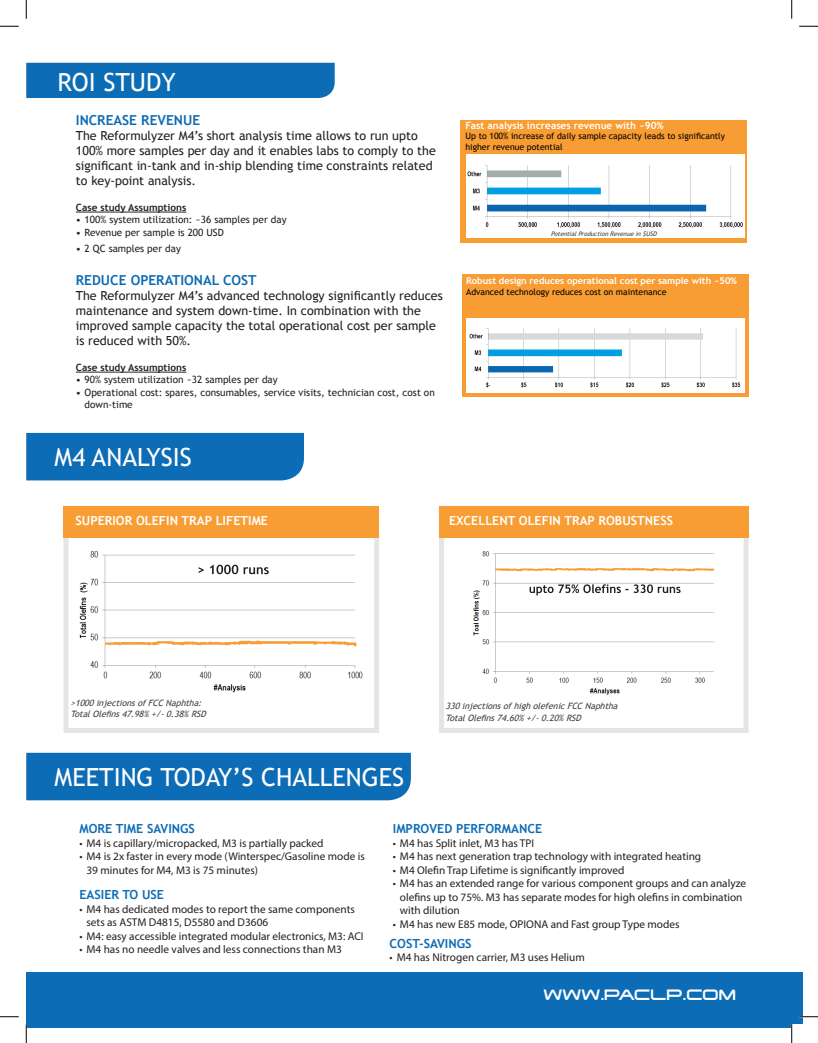
<style>
.page{position:relative;width:818px;height:1043px;background:#fff}
.page>*{position:absolute;margin:0;border:0;box-sizing:border-box;transform-origin:0 0}
.t1{font:25px "Trebuchet MS";color:#fff}
.BOLD_TEXT_ABOVE_SPEC{font:15px "Tachyon";letter-spacing:-.025em;color:#fff}
.BOLD_TEXT_ABOVE_SPEC-2{font:700 13.75px "Trebuchet MS";color:#0d6cb6}
.BOLD_TEXT_ABOVE_SPEC-3{font:12.5px/15px "Trebuchet MS";color:#231f20}
.t2{font:700 12.5px "Trebuchet MS";color:#0d6cb6}
.t3{font:700 12.5px "Trebuchet MS";color:#fff}
.t4{font:11.25px/13.5px "Myriad Pro";color:#231f20}
.t5{font:10px/12.5px "Trebuchet MS";color:#231f20}
.BOLD_TEXT_ABOVE_SPEC-4{font:700 10px "Trebuchet MS";color:#231f20}
.t6{font:700 10px "Trebuchet MS";color:#fff}
.t7{font:700 9.38px "Trebuchet MS";color:#fff}
.BODY_TEXT{font:italic 8.75px "Trebuchet MS";color:#3e3e3f}
.t8{font:8.75px/10.5px "Trebuchet MS";color:#000}
.BODY_TEXT-2{font:italic 6.25px "Trebuchet MS";color:#3e3e3f}
</style>
<div class="page">
<div style="left:26px;top:971px;width:776px;height:52px;background:#0d6cb6"></div>
<div style="left:439px;top:506px;width:309px;height:227px;border:5px solid #e4e5e7"></div>
<div style="left:26px;top:1003px;width:765px;height:25px;background:#0d6cb6"></div>
<div style="left:26px;top:63px;width:309px;height:35px;background:#0d6cb6"></div>
<div style="left:63px;top:506px;width:316px;height:227px;border:5px solid #e4e5e7"></div>
<div style="left:63px;top:506px;width:316px;height:32px;background:#f89d33"></div>
<div style="left:439px;top:506px;width:309px;height:32px;background:#f89d33"></div>
<img style="left:79px;top:550px;width:284px;height:143px">
<img style="left:198px;top:564px;width:71px;height:10px">
<img style="left:473px;top:551px;width:242px;height:143px">
<img style="left:565px;top:584px;width:88px;height:9px">
<div style="left:26px;top:433px;width:278px;height:47px;background:#0d6cb6"></div>
<div style="left:460px;top:120px;width:287px;height:123px;background:#f89d33"></div>
<div style="left:462px;top:274px;width:286px;height:123px;background:#f89d33"></div>
<hr style="left:76px;top:211px;width:110px;height:1px;background:#231f20">
<hr style="left:76px;top:371px;width:110px;height:1px;background:#231f20">
<img style="left:466px;top:154px;width:278px;height:83px">
<img style="left:466px;top:318px;width:278px;height:75px">
<div style="left:26px;top:752px;width:385px;height:48px;background:#0d6cb6"></div>
<svg style="left:0;top:25px;width:19px;height:2px"></svg>
<svg style="left:799px;top:25px;width:19px;height:2px"></svg>
<svg style="left:0;top:1016px;width:19px;height:1px"></svg>
<svg style="left:799px;top:1015px;width:19px;height:2px"></svg>
<svg style="left:25px;top:0;width:2px;height:19px"></svg>
<svg style="left:25px;top:1024px;width:2px;height:18px"></svg>
<svg style="left:791px;top:0;width:1px;height:19px"></svg>
<svg style="left:790px;top:1024px;width:2px;height:18px"></svg>
<p class="t1" style="left:57px;top:67px;width:120px">ROI STUDY</p>
<p class="BOLD_TEXT_ABOVE_SPEC-2" style="left:76px;top:112px;width:126px">INCREASE REVENUE</p>
<p class="BOLD_TEXT_ABOVE_SPEC-3" style="left:76px;top:128px;width:361px">The Reformulyzer M4’s short analysis time allows to run upto 100% more samples per day and it enables labs to comply to the significant in-tank and in-ship blending time constraints related to key-point analysis.</p>
<p class="BOLD_TEXT_ABOVE_SPEC-4" style="left:76px;top:201px;width:112px">Case study Assumptions</p>
<p class="t5" style="left:76px;top:213px;width:212px">• 100% system utilization: ~36 samples per day</p>
<p class="t5" style="left:76px;top:226px;width:149px">• Revenue per sample is 200 USD</p>
<p class="t5" style="left:76px;top:242px;width:107px">• 2 QC samples per day</p>
<p class="BOLD_TEXT_ABOVE_SPEC-2" style="left:76px;top:272px;width:182px">REDUCE OPERATIONAL COST</p>
<p class="BOLD_TEXT_ABOVE_SPEC-3" style="left:76px;top:288px;width:368px">The Reformulyzer M4’s advanced technology significantly reduces maintenance and system down-time. In combination with the improved sample capacity the total operational cost per sample is reduced with 50%.</p>
<p class="BOLD_TEXT_ABOVE_SPEC-4" style="left:76px;top:361px;width:112px">Case study Assumptions</p>
<p class="t5" style="left:76px;top:373px;width:203px">• 90% system utilization ~32 samples per day</p>
<p class="t5" style="left:85px;top:386px;width:351px;text-indent:-9px">• Operational cost: spares, consumables, service visits, technician cost, cost on down-time</p>
<p class="t1" style="left:55px;top:442px;width:139px">M4 ANALYSIS</p>
<p class="t6" style="left:465px;top:119px;width:199px">Fast analysis increases revenue with ~90%</p>
<p class="t8" style="left:465px;top:131px;width:261px">Up to 100% increase of daily sample capacity leads to significantly higher revenue potential</p>
<p class="BODY_TEXT-2" style="left:551px;top:230px;width:109px">PotentialProductionRevenuein$USD</p>
<p class="t7" style="left:466px;top:275px;width:272px">Robust design reduces operational cost per sample with ~50%</p>
<p class="t8" style="left:466px;top:286px;width:202px">Advanced technology reduces cost on maintenance</p>
<p class="t3" style="left:75px;top:512px;width:194px">SUPERIOR OLEFIN TRAP LIFETIME</p>
<p class="t3" style="left:449px;top:512px;width:225px">EXCELLENT OLEFIN TRAP ROBUSTNESS</p>
<p class="BODY_TEXT" style="left:71px;top:697px;width:135px">&gt;1000injectionsofFCCNaphtha:</p>
<p class="BODY_TEXT" style="left:71px;top:708px;width:140px">TotalOlefins47.98%+/-0.38%RSD</p>
<p class="BODY_TEXT" style="left:445px;top:701px;width:176px">330injectionsofhigholefenicFCCNaphtha</p>
<p class="BODY_TEXT" style="left:445px;top:712px;width:140px">TotalOlefins74.60%+/-0.20%RSD</p>
<p class="t1" style="left:55px;top:761px;width:351px">MEETING TODAY’S CHALLENGES</p>
<p class="t2" style="left:79px;top:821px;width:117px">MORE TIME SAVINGS</p>
<p class="t4" style="left:79px;top:836px;width:245px">• M4 is capillary/micropacked, M3 is partially packed</p>
<p class="t4" style="left:86px;top:849px;width:280px;text-indent:-7px">• M4 is 2x faster in every mode (Winterspec/Gasoline mode is<br>39 minutes for M4, M3 is 75 minutes)</p>
<p class="t2" style="left:79px;top:886px;width:86px">EASIER TO USE</p>
<p class="t4" style="left:86px;top:901px;width:270px;text-indent:-7px">• M4 has dedicated modes to report the same components sets as ASTM D4815, D5580 and D3606</p>
<p class="t4" style="left:79px;top:928px;width:286px">• M4: easy accessible integrated modular electronics, M3: ACI</p>
<p class="t4" style="left:79px;top:942px;width:264px">• M4 has no needle valves and less connections than M3</p>
<p class="t2" style="left:393px;top:821px;width:151px">IMPROVED PERFORMANCE</p>
<p class="t4" style="left:393px;top:836px;width:143px">• M4 has Split inlet, M3 has TPI</p>
<p class="t4" style="left:393px;top:849px;width:310px">• M4 has next generation trap technology with integrated heating</p>
<p class="t4" style="left:393px;top:863px;width:233px">• M4 Olefin Trap Lifetime is significantly improved</p>
<p class="t4" style="left:400px;top:876px;width:347px;text-indent:-7px">• M4 has an extended range for various component groups and can analyze olefins up to 75%. M3 has separate modes for high olefins in combination with dilution</p>
<p class="t4" style="left:393px;top:917px;width:288px">• M4 has new E85 mode, OPIONA and Fast group Type modes</p>
<p class="t2" style="left:389px;top:935px;width:83px">COST-SAVINGS</p>
<p class="t4" style="left:389px;top:950px;width:197px">• M4 has Nitrogen carrier, M3 uses Helium</p>
<p class="BOLD_TEXT_ABOVE_SPEC" style="left:544px;top:985px;width:194px">WWW.PACLP.COM</p>
</div>
